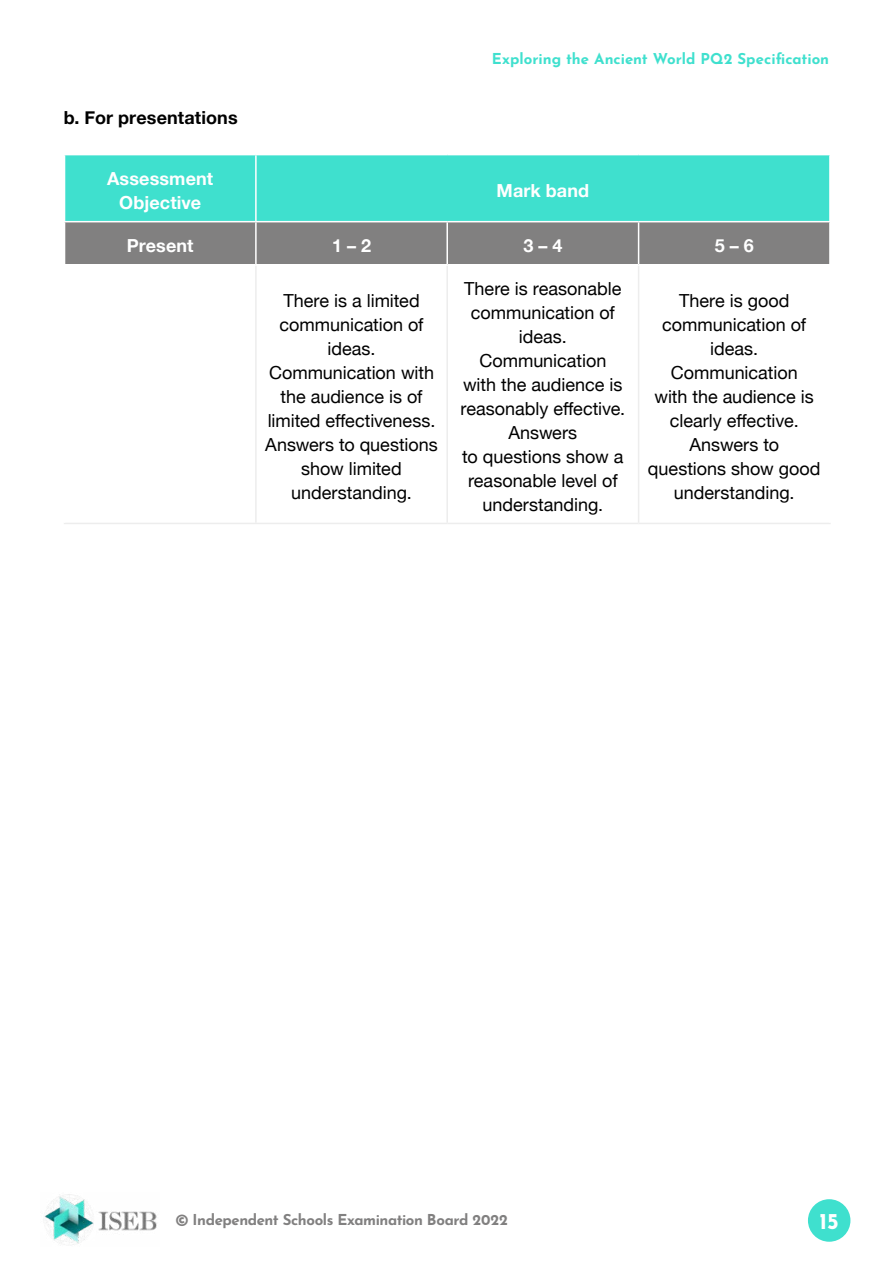
<style>
.page{position:relative;width:893px;height:1263px;background:#fff}
.page>*{position:absolute;margin:0;border:0;box-sizing:border-box;transform-origin:0 0}
.t1{font:700 22.5px "Josefin Sans";color:#fff}
.t2{font:18px/24px "Helvetica Neue";color:#000;text-align:center}
.t3{font:700 18px/24px "Helvetica Neue";letter-spacing:.005em;color:#fff;text-align:center}
.t4{font:700 18px "Helvetica Neue";letter-spacing:.005em;color:#000}
.t5{font:700 15px "Josefin Sans";letter-spacing:.005em;color:#3fe0ce}
.t6{font:700 15px "Josefin Sans";letter-spacing:-.025em;color:#818080}
</style>
<div class="page">
<div style="left:808px;top:1199px;width:42px;height:43px;background:#3fe0ce;border-radius:50%"></div>
<img style="left:44px;top:1194px;width:113px;height:51px">
<div style="left:65px;top:155px;width:764px;height:66px;background:#3fe0ce"></div>
<div style="left:65px;top:222px;width:764px;height:42px;background:#818080"></div>
<hr style="left:255px;top:155px;width:2px;height:66px;background:#fff">
<hr style="left:255px;top:222px;width:2px;height:42px;background:#fff">
<hr style="left:446px;top:222px;width:2px;height:42px;background:#fff">
<hr style="left:638px;top:222px;width:1px;height:42px;background:#fff">
<hr style="left:255px;top:265px;width:2px;height:258px;background:#ededed">
<hr style="left:446px;top:265px;width:2px;height:258px;background:#ededed">
<hr style="left:638px;top:265px;width:1px;height:258px;background:#ededed">
<hr style="left:64px;top:523px;width:192px;height:1px;background:#ededed">
<hr style="left:256px;top:523px;width:191px;height:1px;background:#ededed">
<hr style="left:447px;top:523px;width:192px;height:1px;background:#ededed">
<hr style="left:639px;top:523px;width:192px;height:1px;background:#ededed">
<p class="t4" style="left:64px;top:103px;width:175px">b. For presentations</p>
<p class="t5" style="left:492px;top:47px;width:339px">Exploring the Ancient World PQ2 Specification</p>
<p class="t3" style="left:107px;top:167px;width:108px">Assessment<br>Objective</p>
<p class="t3" style="left:497px;top:179px;width:94px">Mark band</p>
<p class="t3" style="left:127px;top:234px;width:68px">Present</p>
<p class="t3" style="left:332px;top:234px;width:41px">1 – 2</p>
<p class="t3" style="left:523px;top:234px;width:41px">3 – 4</p>
<p class="t3" style="left:715px;top:234px;width:41px">5 – 6</p>
<p class="t2" style="left:265px;top:289px;width:174px">There is a limited communication of ideas.<br>Communication with the audience is of limited effectiveness.<br>Answers to questions show limited understanding.</p>
<p class="t2" style="left:460px;top:277px;width:166px">There is reasonable communication of ideas.<br>Communication<br>with the audience is reasonably effective.<br>Answers<br>to questions show a reasonable level of understanding.</p>
<p class="t2" style="left:648px;top:289px;width:174px">There is good communication of ideas.<br>Communication<br>with the audience is clearly effective.<br>Answers to<br>questions show good understanding.</p>
<p class="t6" style="left:175px;top:1209px;width:334px">© Independent Schools Examination Board 2022</p>
<p class="t1" style="left:819px;top:1204px;width:21px">15</p>
</div>
